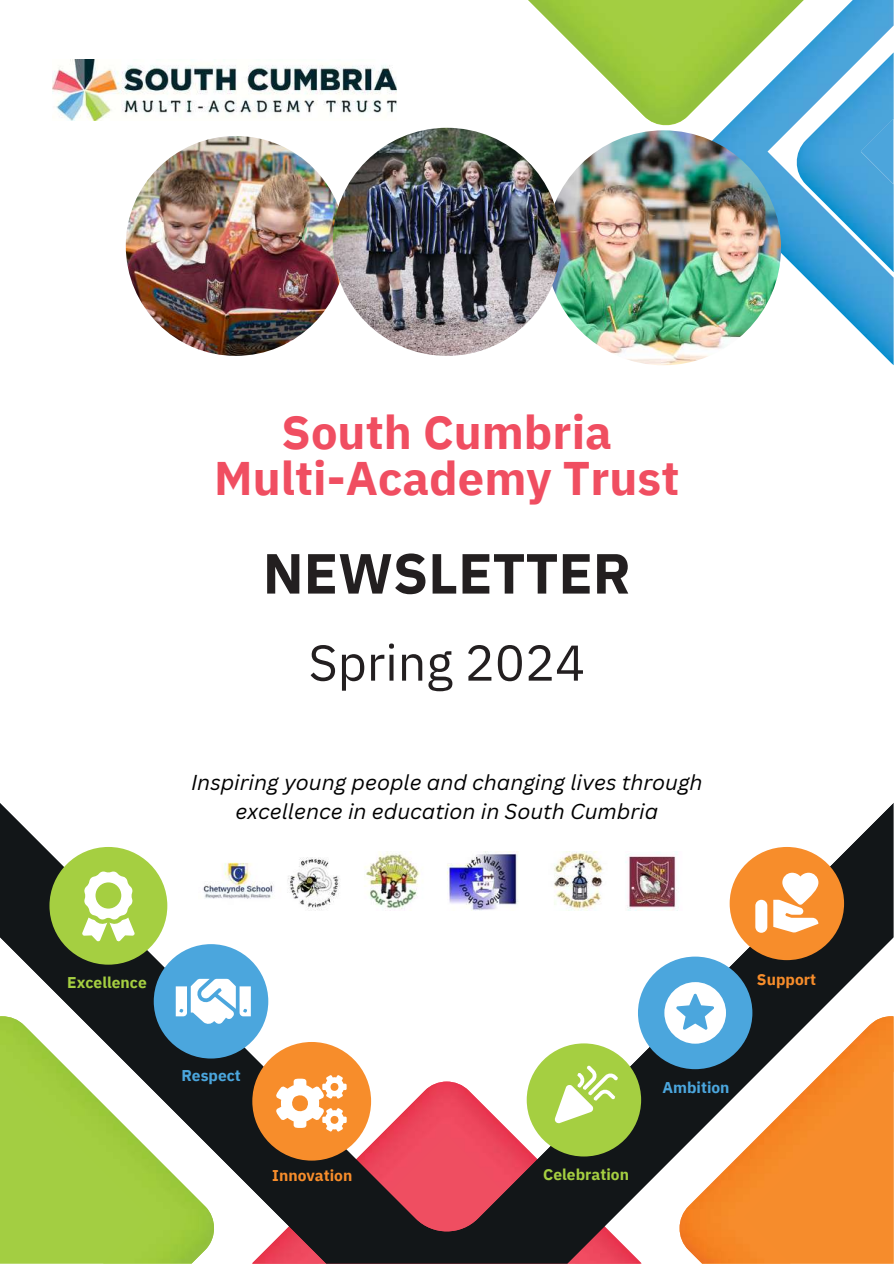
<style>
.page{position:relative;width:894px;height:1264px;background:#fff}
.page>*{position:absolute;margin:0;border:0;box-sizing:border-box;transform-origin:0 0}
.t1{font:700 56.4px "IBM Plex Sans";color:#231f20}
.t2{font:50.1px "IBM Plex Sans";color:#231f20}
.t3{font:700 47.1px/45.9px "IBM Plex Sans";color:#f04e61;text-align:center}
.t4{font:italic 21px/29.2px "Canva Sans";color:#000;text-align:center}
.t5{font:700 15.6px "IBM Plex Sans";color:#a5cf41}
.t6{font:700 15.6px "IBM Plex Sans";color:#f78d2b}
.t7{font:700 15.6px "IBM Plex Sans";color:#4ba6dd}
</style>
<div class="page">
<img style="left:703px;top:0;width:190px;height:365px">
<img style="left:796px;top:52px;width:97px;height:220px">
<svg style="left:662px;top:125px;width:141px;height:3px"></svg>
<img style="left:528px;top:0;width:275px;height:125px">
<svg style="left:0;top:803px;width:893px;height:460px"></svg>
<svg style="left:0;top:1008px;width:222px;height:255px"></svg>
<img style="left:0;top:1016px;width:214px;height:247px">
<img style="left:679px;top:1016px;width:214px;height:247px">
<img style="left:52px;top:60px;width:344px;height:60px">
<div style="left:49px;top:847px;width:118px;height:117px;background:#a5cf41;border-radius:50%"></div>
<svg style="left:82px;top:871px;width:52px;height:70px"></svg>
<div style="left:154px;top:944px;width:114px;height:114px;background:#4ba6dd;border-radius:50%"></div>
<svg style="left:176px;top:978px;width:75px;height:46px"></svg>
<div style="left:252px;top:1041px;width:119px;height:119px;background:#f78d2b;border-radius:50%"></div>
<svg style="left:276px;top:1075px;width:70px;height:56px"></svg>
<div style="left:526px;top:1043px;width:115px;height:113px;background:#a5cf41;border-radius:50%"></div>
<svg style="left:554px;top:1065px;width:63px;height:58px"></svg>
<div style="left:637px;top:956px;width:115px;height:113px;background:#4ba6dd;border-radius:50%"></div>
<svg style="left:664px;top:982px;width:61px;height:61px"></svg>
<div style="left:729px;top:847px;width:114px;height:113px;background:#f78d2b;border-radius:50%"></div>
<div style="left:755px;top:899px;width:12px;height:33px;background:#fff;border-radius:6px"></div>
<svg style="left:773px;top:872px;width:45px;height:60px"></svg>
<img style="left:198px;top:851px;width:484px;height:59px">
<img style="left:126px;top:136px;width:219px;height:220px;border-radius:50%">
<img style="left:546px;top:130px;width:234px;height:235px;border-radius:50%">
<img style="left:332px;top:128px;width:228px;height:228px;border-radius:50%">
<h3 class="t3" style="left:214px;top:408px;width:466px">South Cumbria<br>Multi-Academy Trust</h3>
<h1 class="t1" style="left:263px;top:535px;width:369px">NEWSLETTER</h1>
<h2 class="t2" style="left:308px;top:629px;width:278px">Spring 2024</h2>
<p class="t4" style="left:191px;top:767px;width:513px">Inspiring young people and changing lives through excellence in education in South Cumbria</p>
<p class="t5" style="left:67px;top:971px;width:81px">Excellence</p>
<p class="t7" style="left:181px;top:1064px;width:61px">Respect</p>
<p class="t6" style="left:272px;top:1164px;width:81px">Innovation</p>
<p class="t5" style="left:543px;top:1163px;width:87px">Celebration</p>
<p class="t6" style="left:756px;top:969px;width:61px">Support</p>
<p class="t7" style="left:662px;top:1076px;width:69px">Ambition</p>
</div>
